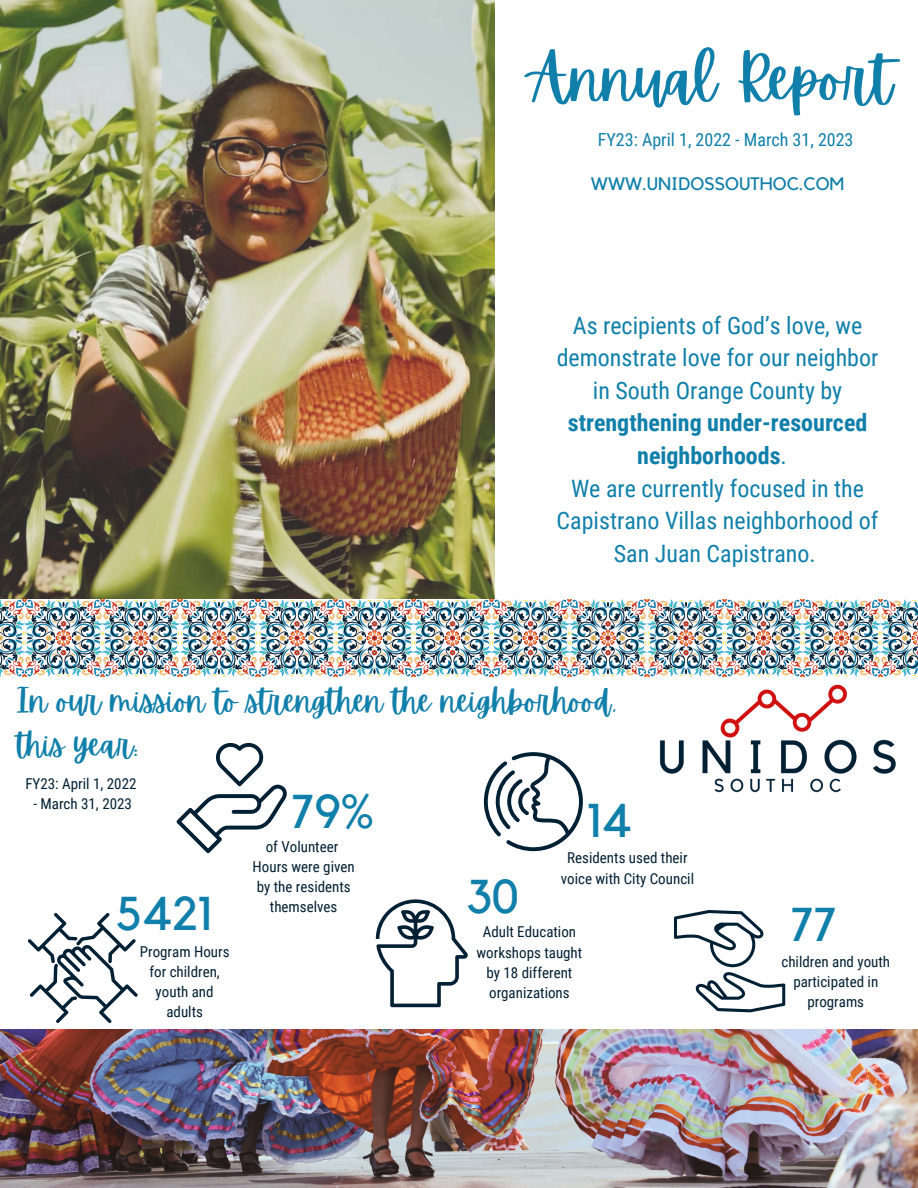
<style>
.page{position:relative;width:918px;height:1188px;background:#fff}
.page>*{position:absolute;margin:0;border:0;box-sizing:border-box;transform-origin:0 0}
.t1{font:60px "Apricots";color:#107faa}
.t2{font:47.25px "Kollektif";color:#107faa}
.t3{font:31.5px/43.8px "Apricots";color:#107faa}
.t4{font:24px/32.7px "Roboto Condensed";color:#107faa;text-align:center}
.t5{font:18px "Roboto Condensed";color:#107faa}
.t6{font:18px "Kollektif";color:#107faa}
.t7{font:15px/20.2px "Roboto Condensed";color:#022033;text-align:center}
.s1{font-weight:700}
</style>
<div class="page">
<img style="left:0;top:1029px;width:918px;height:159px">
<svg style="left:376px;top:899px;width:92px;height:108px"></svg>
<svg style="left:674px;top:910px;width:111px;height:102px"></svg>
<svg style="left:177px;top:743px;width:110px;height:110px"></svg>
<svg style="left:28px;top:913px;width:110px;height:110px"></svg>
<img style="left:659px;top:684px;width:237px;height:109px">
<img style="left:0;top:599px;width:918px;height:78px">
<svg style="left:484px;top:752px;width:99px;height:99px"></svg>
<img style="left:0;top:0;width:494px;height:598px">
<p class="t1" style="left:529px;top:44px;width:365px">Annual Report</p>
<p class="t5" style="left:598px;top:130px;width:257px">FY23: April 1, 2022 - March 31, 2023</p>
<p class="t6" style="left:591px;top:175px;width:255px">WWW.UNIDOSSOUTHOC.COM</p>
<p class="t4" style="left:557px;top:309px;width:323px">As recipients of God’s love, we demonstrate love for our neighbor in South Orange County by <span class="s1">strengthening under-resourced neighborhoods</span>.</p>
<p class="t4" style="left:557px;top:472px;width:323px">We are currently focused in the<br>Capistrano Villas neighborhood of<br>San Juan Capistrano.</p>
<p class="t3" style="left:17px;top:680px;width:601px">In our mission to strengthen the neighborhood, this year:</p>
<p class="t7" style="left:25px;top:773px;width:113px">FY23: April 1, 2022</p>
<p class="t7" style="left:33px;top:794px;width:100px">- March 31, 2023</p>
<p class="t2" style="left:116px;top:892px;width:97px">5421</p>
<p class="t7" style="left:140px;top:941px;width:91px">Program Hours for children, youth and adults</p>
<p class="t2" style="left:292px;top:789px;width:83px">79%</p>
<p class="t7" style="left:266px;top:836px;width:74px">of Volunteer</p>
<p class="t7" style="left:253px;top:857px;width:104px">Hours were given by the residents themselves</p>
<p class="t2" style="left:587px;top:798px;width:46px">14</p>
<p class="t7" style="left:561px;top:848px;width:135px">Residents used their voice with City Council</p>
<p class="t2" style="left:466px;top:875px;width:54px">30</p>
<p class="t7" style="left:477px;top:922px;width:107px">Adult Education workshops taught by 18 different organizations</p>
<p class="t2" style="left:791px;top:902px;width:47px">77</p>
<p class="t7" style="left:781px;top:951px;width:110px">children and youth</p>
<p class="t7" style="left:793px;top:972px;width:86px">participated in programs</p>
</div>
